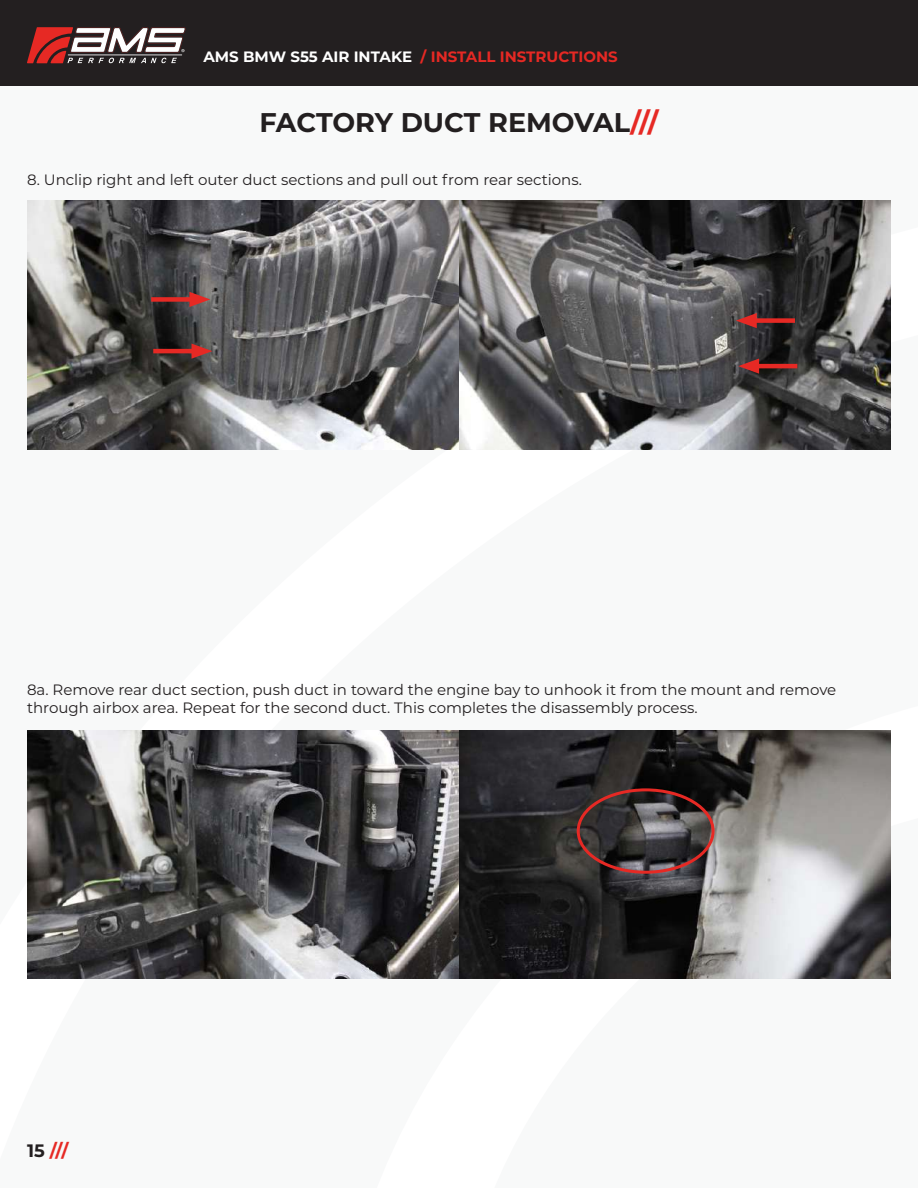
<style>
.page{position:relative;width:918px;height:1188px;background:#fff}
.page>*{position:absolute;margin:0;border:0;box-sizing:border-box;transform-origin:0 0}
.t1{font:700 27px "Montserrat";letter-spacing:-.005em;color:#231f20}
.t2{font:700 18px "Montserrat";color:#e62924}
.t3{font:15px/18px "Montserrat";color:#231f20}
.t4{font:700 15px "Montserrat";color:#e62924}
.s1{color:#fff}
.s2{color:#e62924}
.s3{color:#231f20}
</style>
<div class="page">
<div style="left:0;top:0;width:918px;height:85px;background:#231f20"></div>
<svg style="left:27px;top:27px;width:159px;height:36px"></svg>
<img style="left:27px;top:201px;width:864px;height:248px">
<div style="left:151px;top:297px;width:47px;height:5px;background:#e62924"></div>
<svg style="left:189px;top:292px;width:21px;height:15px"></svg>
<hr style="left:153px;top:349px;width:47px;height:4px;background:#e62924">
<svg style="left:192px;top:344px;width:20px;height:15px"></svg>
<div style="left:749px;top:318px;width:46px;height:5px;background:#e62924"></div>
<svg style="left:736px;top:313px;width:21px;height:15px"></svg>
<hr style="left:751px;top:364px;width:46px;height:4px;background:#e62924">
<svg style="left:738px;top:359px;width:21px;height:15px"></svg>
<img style="left:27px;top:730px;width:864px;height:249px">
<div style="left:577px;top:788px;width:138px;height:86px;border:3px solid #e62924;border-radius:50%"></div>
<p class="t4" style="left:203px;top:46px;width:416px"><span class="s1">AMS BMW S55 AIR INTAKE</span> / INSTALL INSTRUCTIONS</p>
<h1 class="t1" style="left:260px;top:103px;width:400px">FACTORY DUCT REMOVAL<span class="s2">///</span></h1>
<p class="t3" style="left:27px;top:170px;width:556px">8. Unclip right and left outer duct sections and pull out from rear sections.</p>
<p class="t3" style="left:27px;top:680px;width:811px">8a. Remove rear duct section, push duct in toward the engine bay to unhook it from the mount and remove through airbox area. Repeat for the second duct. This completes the disassembly process.</p>
<p class="t2" style="left:27px;top:1137px;width:43px"><span class="s3">15</span> ///</p>
</div>
